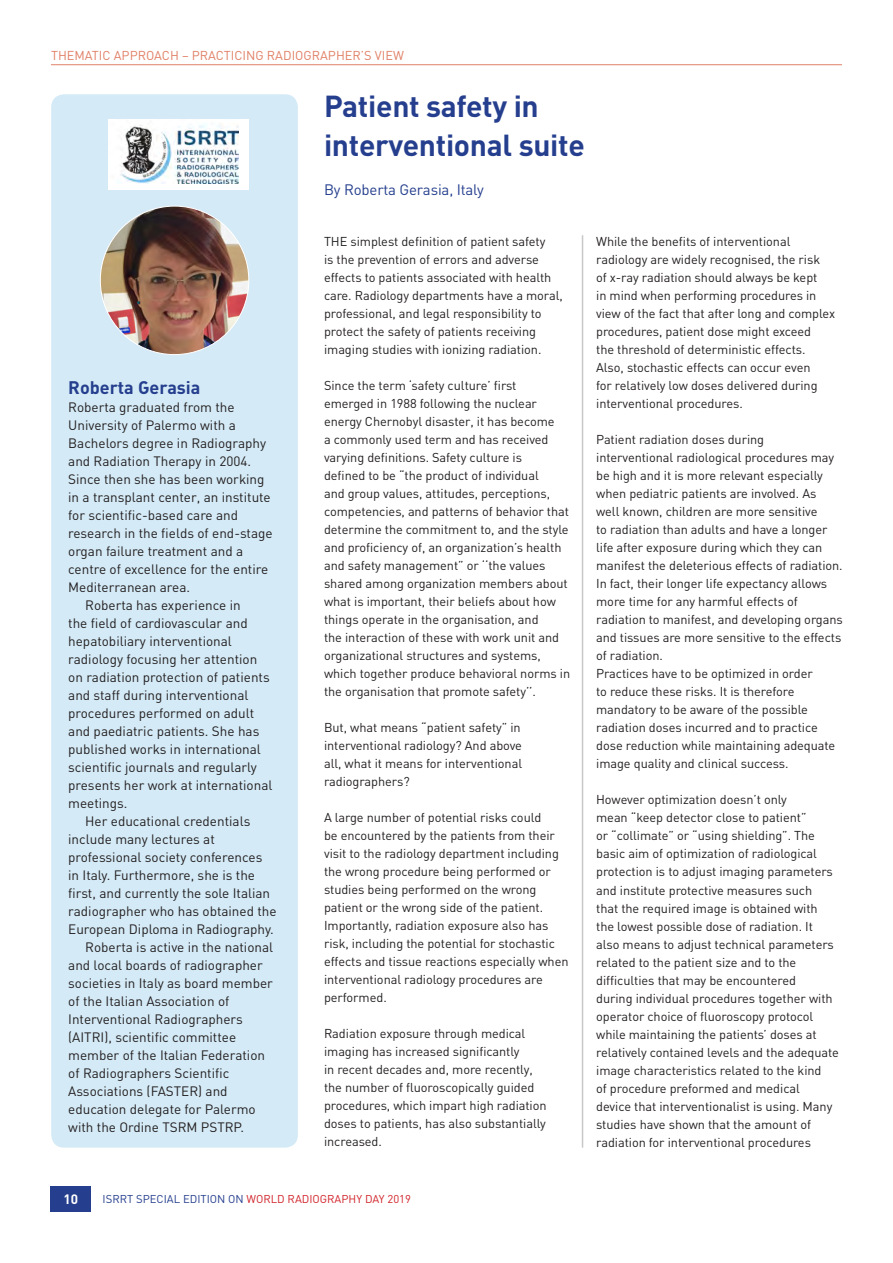
<style>
.page{position:relative;width:893px;height:1263px;background:#fff}
.page>*{position:absolute;margin:0;border:0;box-sizing:border-box;transform-origin:0 0}
.crédit_photo{font:700 30px "DIN";letter-spacing:-.01em;color:#253f8e}
.txt_courant{font:700 18px "DIN";color:#253f8e}
.crédit_photo-2{font:15px "DIN";letter-spacing:-.01em;color:#253f8e}
.txt_courant-2{font:13.5px/18px "DIN";color:#231f20}
.t1{font:700 13.5px "DIN";color:#fff}
.crédit_photo-3{font:12.75px/18px "DIN";letter-spacing:-.005em;color:#231f20}
.t2{font:12.75px "DIN";color:#e18066}
.t3{font:11.25px "DIN";color:#d1232a}
.s1{color:#253f8e}
</style>
<div class="page">
<div style="left:51px;top:1186px;width:40px;height:26px;background:#253f8e"></div>
<hr style="left:51px;top:64px;width:791px;height:1px;background:#e18066">
<hr style="left:582px;top:235px;width:1px;height:913px;background:#c7c8ca">
<div style="left:51px;top:94px;width:247px;height:1054px;background:#d4eaf6;border-radius:13px"></div>
<img style="left:100px;top:206px;width:149px;height:149px;border-radius:74px">
<div style="left:108px;top:119px;width:140px;height:71px;background:#fff"></div>
<img style="left:120px;top:124px;width:119px;height:59px">
<p class="t2" style="left:51px;top:47px;width:354px">THEMATIC APPROACH – PRACTICING RADIOGRAPHER’S VIEW</p>
<p class="crédit_photo" style="left:324px;top:86px;width:216px">Patient safety in</p>
<p class="crédit_photo" style="left:324px;top:125px;width:262px">interventional suite</p>
<p class="crédit_photo-2" style="left:324px;top:179px;width:161px">By Roberta Gerasia, Italy</p>
<p class="txt_courant" style="left:68px;top:375px;width:134px">Roberta Gerasia</p>
<p class="txt_courant-2" style="left:68px;top:397px;width:206px">Roberta graduated from the<br>University of Palermo with a<br>Bachelors degree in Radiography and Radiation Therapy in 2004.<br>Since then she has been working in a transplant center, an institute for scientific-based care and research in the fields of end-stage organ failure treatment and a centre of excellence for the entire<br>Mediterranean area.</p>
<p class="txt_courant-2" style="left:68px;top:595px;width:206px;text-indent:17px">Roberta has experience in<br>the field of cardiovascular and hepatobiliary interventional radiology focusing her attention on radiation protection of patients and staff during interventional procedures performed on adult and paediatric patients. She has published works in international scientific journals and regularly presents her work at international meetings.</p>
<p class="txt_courant-2" style="left:68px;top:811px;width:210px;text-indent:17px">Her educational credentials include many lectures at professional society conferences in Italy. Furthermore, she is the first, and currently the sole Italian radiographer who has obtained the<br>European Diploma in Radiography.</p>
<p class="txt_courant-2" style="left:68px;top:937px;width:206px;text-indent:17px">Roberta is active in the national and local boards of radiographer societies in Italy as board member of the Italian Association of<br>Interventional Radiographers (AITRI), scientific committee member of the Italian Federation of Radiographers Scientific<br>Associations (FASTER) and education delegate for Palermo with the Ordine TSRM PSTRP.</p>
<p class="crédit_photo-3" style="left:324px;top:232px;width:240px">THE simplest definition of patient safety<br>is the prevention of errors and adverse effects to patients associated with health care. Radiology departments have a moral, professional, and legal responsibility to protect the safety of patients receiving imaging studies with ionizing radiation.</p>
<p class="crédit_photo-3" style="left:324px;top:376px;width:248px">Since the term ‘safety culture’ first<br>emerged in 1988 following the nuclear energy Chernobyl disaster, it has become<br>a commonly used term and has received varying definitions. Safety culture is<br>defined to be “the product of individual<br>and group values, attitudes, perceptions, competencies, and patterns of behavior that determine the commitment to, and the style and proficiency of, an organization’s health and safety management” or ‘‘the values shared among organization members about what is important, their beliefs about how things operate in the organisation, and<br>the interaction of these with work unit and organizational structures and systems, which together produce behavioral norms in the organisation that promote safety’’.</p>
<p class="crédit_photo-3" style="left:324px;top:718px;width:200px;text-align:justify">But, what means “patient safety” in interventional radiology? And above all, what it means for interventional radiographers?</p>
<p class="crédit_photo-3" style="left:324px;top:808px;width:246px">A large number of potential risks could<br>be encountered by the patients from their visit to the radiology department including the wrong procedure being performed or studies being performed on the wrong patient or the wrong side of the patient.<br>Importantly, radiation exposure also has risk, including the potential for stochastic effects and tissue reactions especially when interventional radiology procedures are performed.</p>
<p class="crédit_photo-3" style="left:324px;top:1024px;width:224px">Radiation exposure through medical imaging has increased significantly<br>in recent decades and, more recently, the number of fluoroscopically guided procedures, which impart high radiation doses to patients, has also substantially increased.</p>
<p class="crédit_photo-3" style="left:596px;top:232px;width:240px">While the benefits of interventional radiology are widely recognised, the risk<br>of x-ray radiation should always be kept<br>in mind when performing procedures in view of the fact that after long and complex procedures, patient dose might exceed<br>the threshold of deterministic effects.<br>Also, stochastic effects can occur even<br>for relatively low doses delivered during interventional procedures.</p>
<p class="crédit_photo-3" style="left:596px;top:430px;width:248px">Patient radiation doses during interventional radiological procedures may be high and it is more relevant especially when pediatric patients are involved. As well known, children are more sensitive<br>to radiation than adults and have a longer life after exposure during which they can manifest the deleterious effects of radiation.<br>In fact, their longer life expectancy allows more time for any harmful effects of radiation to manifest, and developing organs and tissues are more sensitive to the effects of radiation.</p>
<p class="crédit_photo-3" style="left:596px;top:664px;width:241px">Practices have to be optimized in order<br>to reduce these risks. It is therefore mandatory to be aware of the possible radiation doses incurred and to practice dose reduction while maintaining adequate image quality and clinical success.</p>
<p class="crédit_photo-3" style="left:596px;top:790px;width:244px">However optimization doesn’t only<br>mean “keep detector close to patient”<br>or “collimate” or “using shielding”. The basic aim of optimization of radiological protection is to adjust imaging parameters and institute protective measures such<br>that the required image is obtained with<br>the lowest possible dose of radiation. It also means to adjust technical parameters related to the patient size and to the difficulties that may be encountered<br>during individual procedures together with operator choice of fluoroscopy protocol while maintaining the patients’ doses at relatively contained levels and the adequate image characteristics related to the kind<br>of procedure preformed and medical<br>device that interventionalist is using. Many studies have shown that the amount of radiation for interventional procedures</p>
<p class="t1" style="left:64px;top:1190px;width:16px">10</p>
<p class="t3" style="left:103px;top:1192px;width:310px"><span class="s1">ISRRT SPECIAL EDITION ON</span> WORLD RADIOGRAPHY DAY 2019</p>
</div>
